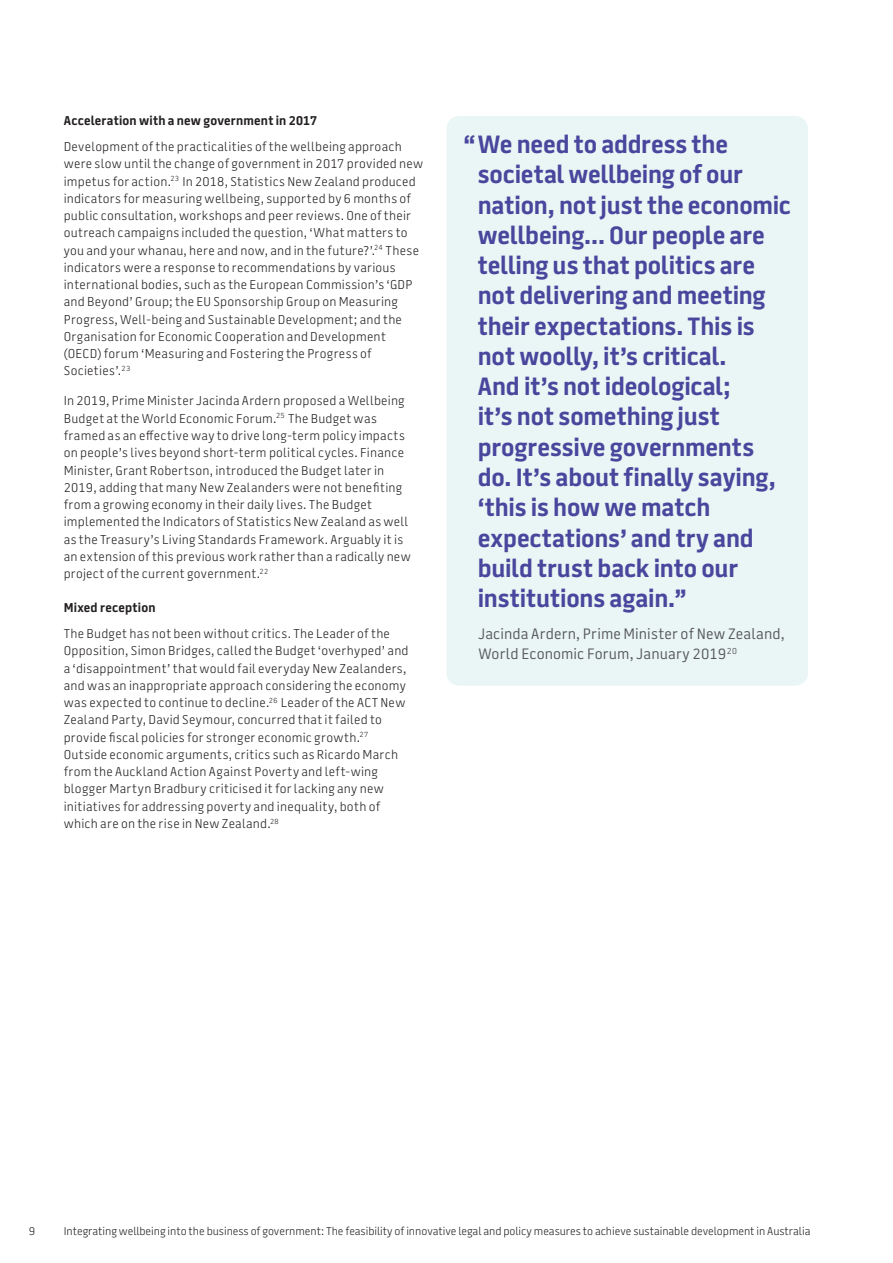
<style>
.page{position:relative;width:893px;height:1263px;background:#fff}
.page>*{position:absolute;margin:0;border:0;box-sizing:border-box;transform-origin:0 0}
.Quote_01{font:700 24.9px/30.3px "Battersea";letter-spacing:-.005em;color:#48479d}
.Heading_03{font:15px/19.5px "Battersea";letter-spacing:.01em;color:#57585a}
.Body{font:300 12.75px/17.2px "Battersea";letter-spacing:.02em;color:#231f20}
.Heading_05{font:700 12.75px "Battersea";letter-spacing:.015em;color:#231f20}
.t1{font:300 11.25px "Battersea";letter-spacing:-.005em;color:#231f20}
</style>
<div class="page">
<div style="left:446px;top:116px;width:362px;height:570px;background:#eaf6f5;border-radius:13px"></div>
<p class="Heading_05" style="left:64px;top:112px;width:255px">Acceleration with a new government in 2017</p>
<p class="Body" style="left:64px;top:138px;width:361px">Development of the practicalities of the wellbeing approach were slow until the change of government in 2017 provided new impetus for action.<sup>23</sup> In 2018, Statistics New Zealand produced indicators for measuring wellbeing, supported by 6 months of public consultation, workshops and peer reviews. One of their outreach campaigns included the question, ‘What matters to you and your whanau, here and now, and in the future?’.<sup>24</sup> These indicators were a response to recommendations by various international bodies, such as the European Commission’s ‘GDP and Beyond’ Group; the EU Sponsorship Group on Measuring Progress, Well-being and Sustainable Development; and the Organisation for Economic Cooperation and Development (OECD) forum ‘Measuring and Fostering the Progress of Societies’.<sup>23</sup></p>
<p class="Body" style="left:64px;top:393px;width:348px">In 2019, Prime Minister Jacinda Ardern proposed a Wellbeing Budget at the World Economic Forum.<sup>25</sup> The Budget was framed as an effective way to drive long-term policy impacts on people’s lives beyond short-term political cycles. Finance Minister, Grant Robertson, introduced the Budget later in 2019, adding that many New Zealanders were not benefiting from a growing economy in their daily lives. The Budget implemented the Indicators of Statistics New Zealand as well as the Treasury’s Living Standards Framework. Arguably it is an extension of this previous work rather than a radically new project of the current government.<sup>22</sup></p>
<p class="Heading_05" style="left:64px;top:599px;width:93px">Mixed reception</p>
<p class="Body" style="left:64px;top:625px;width:346px">The Budget has not been without critics. The Leader of the Opposition, Simon Bridges, called the Budget ‘overhyped’ and a ‘disappointment’ that would fail everyday New Zealanders, and was an inappropriate approach considering the economy was expected to continue to decline.<sup>26</sup> Leader of the ACT New Zealand Party, David Seymour, concurred that it failed to provide fiscal policies for stronger economic growth.<sup>27<br></sup>Outside economic arguments, critics such as Ricardo March from the Auckland Action Against Poverty and left-wing blogger Martyn Bradbury criticised it for lacking any new initiatives for addressing poverty and inequality, both of which are on the rise in New Zealand.<sup>28</sup></p>
<p class="Quote_01" style="left:478px;top:130px;width:315px;text-indent:-14px">“We need to address the societal wellbeing of our nation, not just the economic wellbeing... Our people are telling us that politics are not delivering and meeting their expectations. This is not woolly, it’s critical.<br>And it’s not ideological;<br>it’s not something just progressive governments do. It’s about finally saying, ‘this is how we match expectations’ and try and build trust back into our institutions again.”</p>
<p class="Heading_03" style="left:478px;top:624px;width:308px">Jacinda Ardern, Prime Minister of New Zealand,<br>World Economic Forum, January 2019<sup>20</sup></p>
<p class="t1" style="left:29px;top:1224px;width:8px">9</p>
<p class="t1" style="left:64px;top:1224px;width:748px">Integrating wellbeing into the business of government: The feasibility of innovative legal and policy measures to achieve sustainable development in Australia</p>
</div>
